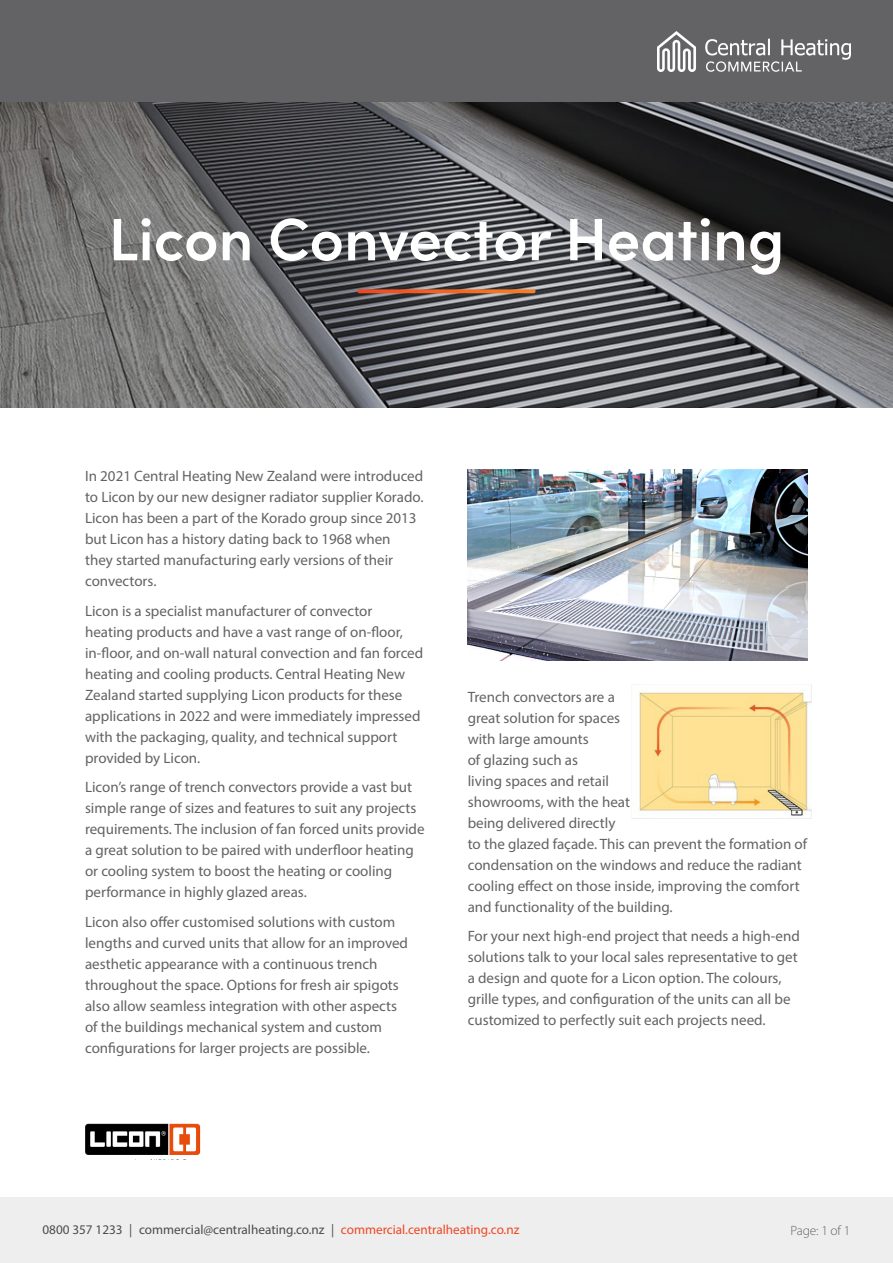
<style>
.page{position:relative;width:893px;height:1263px;background:#fff}
.page>*{position:absolute;margin:0;border:0;box-sizing:border-box;transform-origin:0 0}
.Heading_1{font:600 60px "Sofia Pro";color:#fff}
.Body{font:15px/21px "Myriad Pro";color:#636366}
.t1{font:300 13.5px "Myriad Pro";letter-spacing:-.01em;color:#636366}
.t2{font:13.2px "Myriad Pro";color:#4b4c4d}
.s1{color:#ef4722}
</style>
<div class="page">
<div style="left:0;top:0;width:893px;height:103px;background:#636366"></div>
<div style="left:0;top:1197px;width:893px;height:66px;background:#eeeeef"></div>
<img style="left:658px;top:31px;width:192px;height:40px">
<img style="left:0;top:103px;width:893px;height:305px">
<svg style="left:359px;top:289px;width:175px;height:4px"></svg>
<img style="left:468px;top:470px;width:340px;height:191px">
<img style="left:631px;top:684px;width:180px;height:135px">
<img style="left:85px;top:1123px;width:116px;height:32px">
<p class="Heading_1" style="left:109px;top:194px;width:677px">Licon Convector Heating</p>
<p class="Body" style="left:85px;top:465px;width:340px">In 2021 Central Heating New Zealand were introduced to Licon by our new designer radiator supplier Korado.<br>Licon has been a part of the Korado group since 2013 but Licon has a history dating back to 1968 when<br>they started manufacturing early versions of their convectors.</p>
<p class="Body" style="left:85px;top:600px;width:340px">Licon is a specialist manufacturer of convector heating products and have a vast range of on-floor, in-floor, and on-wall natural convection and fan forced heating and cooling products. Central Heating New Zealand started supplying Licon products for these applications in 2022 and were immediately impressed with the packaging, quality, and technical support provided by Licon.</p>
<p class="Body" style="left:85px;top:776px;width:341px">Licon’s range of trench convectors provide a vast but simple range of sizes and features to suit any projects requirements. The inclusion of fan forced units provide a great solution to be paired with underfloor heating or cooling system to boost the heating or cooling performance in highly glazed areas.</p>
<p class="Body" style="left:85px;top:911px;width:325px">Licon also offer customised solutions with custom lengths and curved units that allow for an improved aesthetic appearance with a continuous trench throughout the space. Options for fresh air spigots also allow seamless integration with other aspects of the buildings mechanical system and custom configurations for larger projects are possible.</p>
<p class="Body" style="left:468px;top:686px;width:341px">Trench convectors are a<br>great solution for spaces<br>with large amounts<br>of glazing such as<br>living spaces and retail<br>showrooms, with the heat<br>being delivered directly<br>to the glazed façade. This can prevent the formation of condensation on the windows and reduce the radiant cooling effect on those inside, improving the comfort and functionality of the building.</p>
<p class="Body" style="left:468px;top:925px;width:334px">For your next high-end project that needs a high-end solutions talk to your local sales representative to get a design and quote for a Licon option. The colours, grille types, and configuration of the units can all be customized to perfectly suit each projects need.</p>
<p class="t2" style="left:43px;top:1221px;width:478px">0800 357 1233 | commercial@centralheating.co.nz | <span class="s1">commercial.centralheating.co.nz</span></p>
<p class="t1" style="left:790px;top:1222px;width:62px">Page: 1 of 1</p>
</div>
